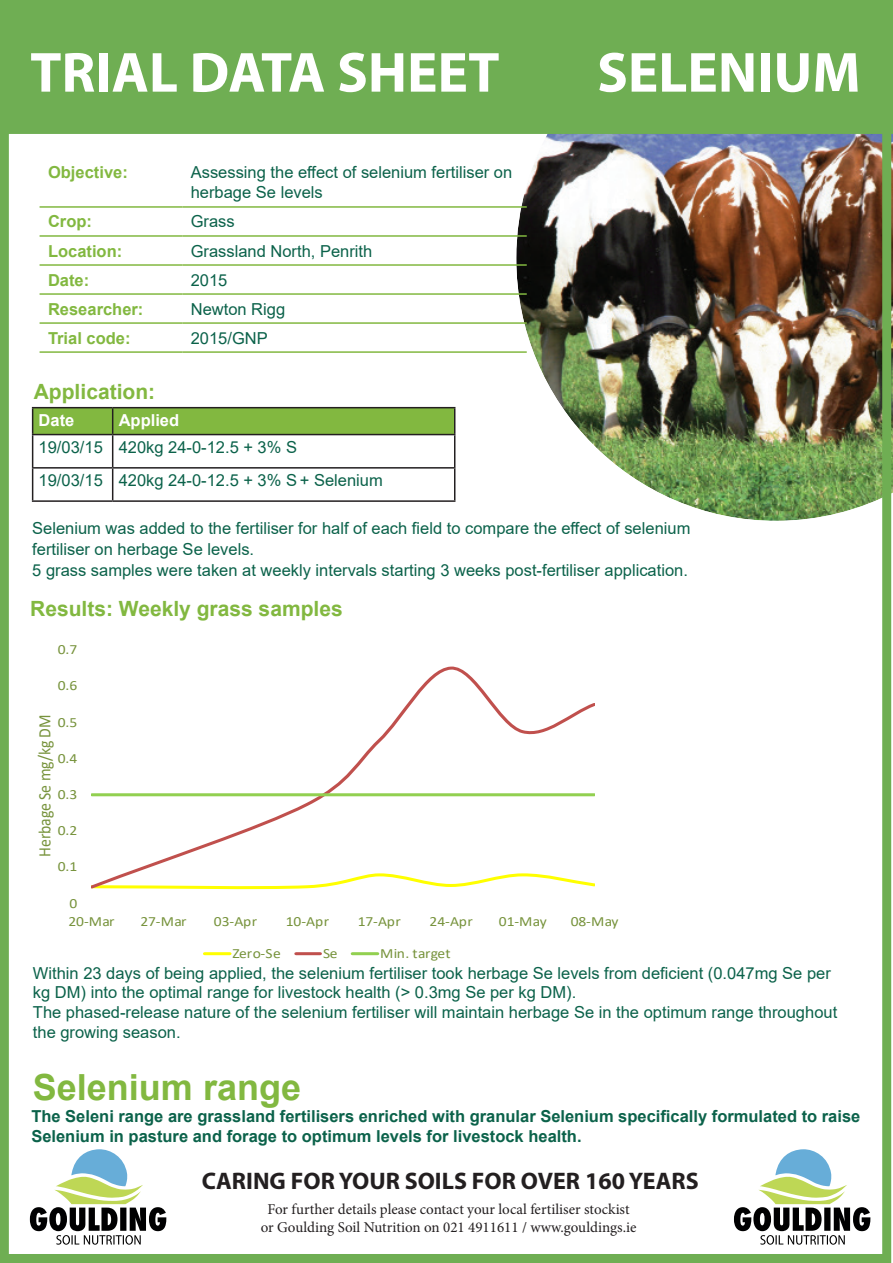
<style>
.page{position:relative;width:893px;height:1263px;background:#fff}
.page>*{position:absolute;margin:0;border:0;box-sizing:border-box;transform-origin:0 0}
.t1{font:700 57px "Myriad Pro";color:#fff}
.t2{font:700 48px "Arial";color:#fff}
.t3{font:700 36px "Arial";color:#82b840}
.t4{font:700 24px "Myriad Pro";color:#231f20}
.t5{font:700 21px "Arial";color:#82b840}
.t6{font:17.55px "Calibri";letter-spacing:-.015em;color:#77933c;scale:.9 1}
.t7{font:16.5px/19.8px "Arial";color:#0b624a}
.Body{font:700 16.5px/19.5px "Arial";color:#0b624a}
.t8{font:700 16.5px "Arial";color:#82b840}
.t9{font:700 16.5px "Arial";color:#fff}
.t10{font:15px "Minion Pro";color:#231f20}
.t11{font:14.1px "Calibri";letter-spacing:-.005em;color:#77933c;scale:1.11 1}
</style>
<div class="page">
<img style="left:516px;top:134px;width:377px;height:414px">
<svg style="left:30px;top:1149px;width:136px;height:96px"></svg>
<svg style="left:734px;top:1149px;width:136px;height:96px"></svg>
<div style="left:10px;top:0;width:883px;height:134px;background:#6fae53"></div>
<div style="left:0;top:0;width:891px;height:1263px;border:9px solid #6fae53"></div>
<hr style="left:40px;top:206px;width:142px;height:2px;background:#82b840">
<hr style="left:182px;top:206px;width:345px;height:2px;background:#82b840">
<hr style="left:40px;top:235px;width:142px;height:2px;background:#82b840">
<hr style="left:182px;top:235px;width:345px;height:2px;background:#82b840">
<hr style="left:40px;top:264px;width:142px;height:2px;background:#82b840">
<hr style="left:182px;top:264px;width:345px;height:2px;background:#82b840">
<hr style="left:40px;top:293px;width:142px;height:2px;background:#82b840">
<hr style="left:182px;top:293px;width:345px;height:2px;background:#82b840">
<hr style="left:40px;top:322px;width:142px;height:2px;background:#82b840">
<hr style="left:182px;top:322px;width:345px;height:2px;background:#82b840">
<hr style="left:40px;top:351px;width:142px;height:2px;background:#82b840">
<hr style="left:182px;top:351px;width:345px;height:2px;background:#82b840">
<svg style="left:91px;top:666px;width:504px;height:224px"></svg>
<hr style="left:92px;top:793px;width:502px;height:3px;background:#92d050">
<hr style="left:205px;top:952px;width:25px;height:3px;background:#ff0">
<hr style="left:296px;top:952px;width:24px;height:3px;background:#c0504d">
<hr style="left:352px;top:952px;width:26px;height:3px;background:#92d050">
<hr style="left:32px;top:407px;width:81px;height:1px;background:#231f20">
<hr style="left:113px;top:407px;width:342px;height:1px;background:#231f20">
<svg style="left:32px;top:408px;width:423px;height:26px;background:#7eb33e"></svg>
<hr style="left:32px;top:434px;width:81px;height:1px;background:#231f20">
<hr style="left:32px;top:435px;width:1px;height:32px;background:#231f20">
<hr style="left:113px;top:434px;width:342px;height:1px;background:#231f20">
<hr style="left:112px;top:435px;width:1px;height:32px;background:#231f20">
<hr style="left:454px;top:435px;width:1px;height:32px;background:#231f20">
<hr style="left:32px;top:467px;width:81px;height:2px;background:#231f20">
<hr style="left:32px;top:469px;width:1px;height:31px;background:#231f20">
<hr style="left:113px;top:467px;width:342px;height:2px;background:#231f20">
<hr style="left:112px;top:469px;width:1px;height:31px;background:#231f20">
<hr style="left:454px;top:469px;width:1px;height:31px;background:#231f20">
<hr style="left:32px;top:500px;width:81px;height:2px;background:#231f20">
<hr style="left:113px;top:500px;width:342px;height:2px;background:#231f20">
<p class="t2" style="left:34px;top:26px;width:453px">TRIAL DATA SHEET</p>
<p class="t1" style="left:30px;top:35px;width:471px">TRIAL DATA SHEET</p>
<p class="t1" style="left:597px;top:35px;width:265px">SELENIUM</p>
<p class="t8" style="left:48px;top:161px;width:81px">Objective:</p>
<p class="t7" style="left:191px;top:162px;width:323px">Assessing the effect of selenium fertiliser on herbage Se levels</p>
<p class="t8" style="left:48px;top:210px;width:45px">Crop:</p>
<p class="t7" style="left:191px;top:212px;width:46px">Grass</p>
<p class="t8" style="left:48px;top:239px;width:76px">Location:</p>
<p class="t7" style="left:191px;top:241px;width:183px">Grassland North, Penrith</p>
<p class="t8" style="left:48px;top:268px;width:43px">Date:</p>
<p class="t7" style="left:191px;top:270px;width:38px">2015</p>
<p class="t8" style="left:48px;top:297px;width:97px">Researcher:</p>
<p class="t7" style="left:191px;top:299px;width:96px">Newton Rigg</p>
<p class="t8" style="left:48px;top:326px;width:84px">Trial code:</p>
<p class="t7" style="left:191px;top:328px;width:79px">2015/GNP</p>
<p class="t5" style="left:34px;top:377px;width:123px">Application:</p>
<p class="t9" style="left:39px;top:408px;width:37px">Date</p>
<p class="t9" style="left:119px;top:408px;width:62px">Applied</p>
<p class="t7" style="left:39px;top:437px;width:66px">19/03/15</p>
<p class="t7" style="left:119px;top:437px;width:180px">420kg 24-0-12.5 + 3% S</p>
<p class="t7" style="left:39px;top:470px;width:66px">19/03/15</p>
<p class="t7" style="left:119px;top:470px;width:266px">420kg 24-0-12.5 + 3% S + Selenium</p>
<p class="t7" style="left:32px;top:518px;width:660px;line-height:21px">Selenium was added to the fertiliser for half of each field to compare the effect of selenium fertiliser on herbage Se levels.</p>
<p class="t7" style="left:32px;top:560px;width:657px">5 grass samples were taken at weekly intervals starting 3 weeks post-fertiliser application.</p>
<p class="t5" style="left:30px;top:594px;width:314px">Results: Weekly grass samples</p>
<p class="t11" style="left:58px;top:640px;width:19px">0.7</p>
<p class="t11" style="left:58px;top:676px;width:19px">0.6</p>
<p class="t6" style="left:32px;top:857px;width:160px;rotate:-90deg">Herbage Se mg/kg DM</p>
<p class="t11" style="left:58px;top:712px;width:19px">0.5</p>
<p class="t11" style="left:58px;top:748px;width:19px">0.4</p>
<p class="t11" style="left:58px;top:784px;width:19px">0.3</p>
<p class="t11" style="left:58px;top:821px;width:19px">0.2</p>
<p class="t11" style="left:58px;top:857px;width:19px">0.1</p>
<p class="t11" style="left:70px;top:893px;width:9px">0</p>
<p class="t11" style="left:68px;top:911px;width:43px">20-Mar</p>
<p class="t11" style="left:140px;top:911px;width:43px">27-Mar</p>
<p class="t11" style="left:214px;top:911px;width:41px">03-Apr</p>
<p class="t11" style="left:286px;top:911px;width:41px">10-Apr</p>
<p class="t11" style="left:358px;top:911px;width:41px">17-Apr</p>
<p class="t11" style="left:430px;top:911px;width:41px">24-Apr</p>
<p class="t11" style="left:499px;top:911px;width:45px">01-May</p>
<p class="t11" style="left:571px;top:911px;width:45px">08-May</p>
<p class="t11" style="left:232px;top:943px;width:45px">Zero-Se</p>
<p class="t11" style="left:323px;top:943px;width:15px">Se</p>
<p class="t11" style="left:380px;top:943px;width:65px">Min. target</p>
<p class="t7" style="left:33px;top:963px;width:799px">Within 23 days of being applied, the selenium fertiliser took herbage Se levels from deficient (0.047mg Se per kg DM) into the optimal range for livestock health (&gt; 0.3mg Se per kg DM).</p>
<p class="t7" style="left:33px;top:1002px;width:806px">The phased-release nature of the selenium fertiliser will maintain herbage Se in the optimum range throughout the growing season.</p>
<p class="t3" style="left:33px;top:1062px;width:270px">Selenium range</p>
<p class="Body" style="left:31px;top:1107px;width:830px">The Seleni range are grassland fertilisers enriched with granular Selenium specifically formulated to raise<br>Selenium in pasture and forage to optimum levels for livestock health.</p>
<p class="t4" style="left:202px;top:1165px;width:498px">CARING FOR YOUR SOILS FOR OVER 160 YEARS</p>
<p class="t10" style="left:267px;top:1199px;width:364px">For further details please contact your local fertiliser stockist</p>
<p class="t10" style="left:261px;top:1217px;width:377px">or Goulding Soil Nutrition on 021 4911611 / www.gouldings.ie</p>
</div>
